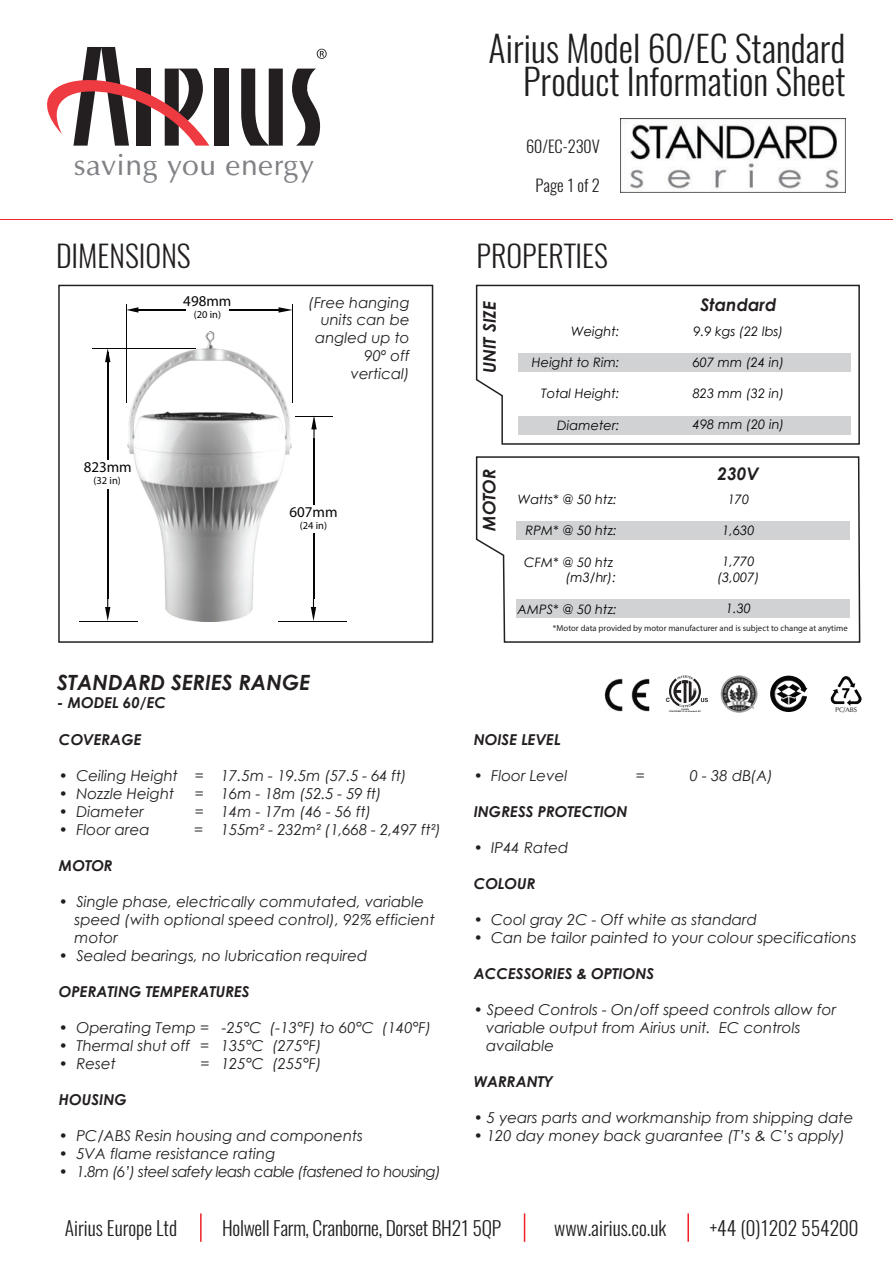
<style>
.page{position:relative;width:893px;height:1263px;background:#fff}
.page>*{position:absolute;margin:0;border:0;box-sizing:border-box;transform-origin:0 0}
.t1{font:300 36px/33px "Oswald";color:#211e1e;text-align:right}
.t2{font:300 30px "Oswald";color:#231f20}
.t3{font:29.7px "Optima";letter-spacing:.02em;color:#808285}
.t4{font:italic 700 21px "Century Gothic";color:#231f20}
.t5{font:300 19.5px "Oswald";color:#211e1e}
.t6{font:italic 700 17.4px "Century Gothic";color:#231f20}
.t7{font:300 16.5px "Oswald";color:#231f20}
.t8{font:italic 15px/18px "Century Gothic";color:#231f20}
.t9{font:italic 700 15px "Century Gothic";color:#231f20}
.t10{font:15px "Myriad Pro";color:#050504}
.t11{font:italic 14.85px/17.9px "Century Gothic";color:#231f20;text-align:right}
.t12{font:italic 13.05px/15.6px "Century Gothic";color:#050504;text-align:right}
.t13{font:10.5px "Myriad Pro";color:#050504}
.t14{font:8.7px "Myriad Pro";color:#231f20}
.t15{font:6.6px "Optima";color:#231f20}
.t16{font:700 5.85px "Arial";color:#231f20}
.t17{font:700 2.1px/2.4px "Arial";color:#231f20;text-align:center}
</style>
<div class="page">
<svg style="left:475px;top:284px;width:385px;height:161px"></svg>
<svg style="left:475px;top:456px;width:386px;height:187px"></svg>
<hr style="left:313px;top:533px;width:1px;height:65px;background:#050504">
<hr style="left:313px;top:438px;width:2px;height:66px;background:#050504">
<svg style="left:311px;top:415px;width:6px;height:23px"></svg>
<svg style="left:311px;top:598px;width:5px;height:23px"></svg>
<hr style="left:107px;top:489px;width:1px;height:109px;background:#050504">
<hr style="left:107px;top:352px;width:1px;height:108px;background:#050504">
<svg style="left:105px;top:349px;width:5px;height:22px"></svg>
<svg style="left:105px;top:598px;width:5px;height:23px"></svg>
<hr style="left:229px;top:309px;width:50px;height:1px;background:#050504">
<hr style="left:138px;top:309px;width:48px;height:1px;background:#050504">
<svg style="left:127px;top:307px;width:19px;height:6px"></svg>
<svg style="left:270px;top:307px;width:22px;height:6px"></svg>
<hr style="left:79px;top:621px;width:58px;height:1px;background:#050504">
<hr style="left:92px;top:348px;width:104px;height:1px;background:#050504">
<hr style="left:126px;top:304px;width:1px;height:99px;background:#050504">
<hr style="left:292px;top:304px;width:1px;height:99px;background:#050504">
<hr style="left:295px;top:416px;width:38px;height:1px;background:#050504">
<hr style="left:278px;top:621px;width:69px;height:1px;background:#050504">
<img style="left:127px;top:332px;width:164px;height:289px">
<div style="left:58px;top:285px;width:375px;height:358px;border:1px solid #231f20"></div>
<div style="left:214px;top:69px;width:14px;height:77px;background:#231f20"></div>
<svg style="left:241px;top:69px;width:42px;height:77px"></svg>
<svg style="left:292px;top:69px;width:29px;height:77px"></svg>
<svg style="left:47px;top:47px;width:162px;height:99px"></svg>
<svg style="left:317px;top:49px;width:10px;height:10px"></svg>
<hr style="left:1px;top:219px;width:892px;height:1px;background:#eb262b">
<img style="left:621px;top:118px;width:224px;height:75px">
<hr style="left:200px;top:1213px;width:2px;height:29px;background:#ec2026">
<svg style="left:524px;top:1213px;width:1px;height:29px"></svg>
<hr style="left:687px;top:1213px;width:2px;height:29px;background:#ec2026">
<img style="left:604px;top:678px;width:46px;height:34px">
<img style="left:720px;top:676px;width:37px;height:36px">
<svg style="left:669px;top:675px;width:39px;height:32px"></svg>
<img style="left:830px;top:676px;width:32px;height:30px">
<img style="left:770px;top:676px;width:38px;height:36px">
<h3 class="t3" style="left:74px;top:147px;width:242px">saving you energy</h3>
<h2 class="t2" style="left:56px;top:243px;width:136px">DIMENSIONS</h2>
<p class="t10" style="left:183px;top:295px;width:50px">498mm</p>
<p class="t10" style="left:84px;top:461px;width:50px">823mm</p>
<p class="t13" style="left:94px;top:476px;width:29px">(32 in)</p>
<p class="t13" style="left:194px;top:310px;width:29px">(20 in)</p>
<p class="t11" style="left:309px;top:295px;width:103px">(Free hanging units can be angled up to<br>90º off vertical)</p>
<p class="t10" style="left:289px;top:506px;width:50px">607mm</p>
<p class="t13" style="left:300px;top:521px;width:29px">(24 in)</p>
<h3 class="t4" style="left:57px;top:674px;width:255px">STANDARD SERIES RANGE</h3>
<p class="t9" style="left:57px;top:696px;width:110px">- MODEL 60/EC</p>
<p class="t9" style="left:59px;top:734px;width:84px">COVERAGE</p>
<p class="t8" style="left:59px;top:768px;width:349px">ï Ceiling Height = 17.5m - 19.5m (57.5 - 64 ft) ï Nozzle Height</p>
<p class="t8" style="left:195px;top:786px;width:188px">= 16m - 18m (52.5 - 59 ft)</p>
<p class="t8" style="left:59px;top:804px;width:86px">ï Diameter</p>
<p class="t8" style="left:195px;top:804px;width:178px">= 14m - 17m (46 - 56 ft)</p>
<p class="t8" style="left:59px;top:822px;width:92px">ï Floor area</p>
<p class="t8" style="left:194px;top:822px;width:248px">= 155m² - 232m² (1,668 - 2,497 ft²)</p>
<p class="t9" style="left:59px;top:860px;width:55px">MOTOR</p>
<p class="t8" style="left:59px;top:894px;width:367px">ï Single phase, electrically commutated, variable</p>
<p class="t8" style="left:75px;top:912px;width:362px">speed (with optional speed control), 92% efficient</p>
<p class="t8" style="left:75px;top:930px;width:45px">motor</p>
<p class="t8" style="left:59px;top:948px;width:310px">ï Sealed bearings, no lubrication required</p>
<p class="t9" style="left:59px;top:986px;width:192px">OPERATING TEMPERATURES</p>
<p class="t8" style="left:59px;top:1020px;width:374px">ï Operating Temp = -25°C (-13°F) to 60°C (140°F) ï Thermal shut off = 135°C (275°F)<br>ï Reset</p>
<p class="t8" style="left:200px;top:1056px;width:123px">= 125°C (255°F)</p>
<p class="t9" style="left:59px;top:1094px;width:70px">HOUSING</p>
<p class="t8" style="left:59px;top:1128px;width:384px">ï PC/ABS Resin housing and components<br>ï 5VA flame resistance rating<br>ï 1.8m (6’) steel safety leash cable (fastened to housing)</p>
<h1 class="t1" style="left:489px;top:35px;width:358px">Airius Model 60/EC Standard<br>Product Information Sheet</h1>
<p class="t7" style="left:526px;top:139px;width:75px">60/EC-230V</p>
<p class="t7" style="left:535px;top:179px;width:66px">Page 1 of 2</p>
<h2 class="t2" style="left:477px;top:243px;width:133px">PROPERTIES</h2>
<p class="t6" style="left:483px;top:373px;width:74px;rotate:-90deg">UNIT SIZE</p>
<p class="t6" style="left:483px;top:531px;width:64px;rotate:-90deg">MOTOR</p>
<p class="t12" style="left:571px;top:324px;width:50px">Weight:</p>
<p class="t12" style="left:532px;top:356px;width:89px">Height to Rim:</p>
<p class="t12" style="left:541px;top:387px;width:80px">Total Height:</p>
<p class="t12" style="left:557px;top:418px;width:64px">Diameter:</p>
<p class="t12" style="left:518px;top:493px;width:100px">Watts* @ 50 htz:</p>
<p class="t12" style="left:526px;top:524px;width:93px">RPM* @ 50 htz:</p>
<p class="t12" style="left:524px;top:555px;width:93px">CFM* @ 50 htz (m3/hr):</p>
<p class="t12" style="left:517px;top:602px;width:101px">AMPS* @ 50 htz:</p>
<p class="t6" style="left:700px;top:298px;width:78px">Standard</p>
<p class="t12" style="left:694px;top:324px;width:91px">9.9 kgs (22 lbs)</p>
<p class="t12" style="left:693px;top:355px;width:93px">607 mm (24 in)</p>
<p class="t12" style="left:693px;top:387px;width:93px">823 mm (32 in)</p>
<p class="t12" style="left:693px;top:418px;width:93px">498 mm (20 in)</p>
<p class="t6" style="left:717px;top:467px;width:43px">230V</p>
<p class="t12" style="left:728px;top:493px;width:23px">170</p>
<p class="t12" style="left:722px;top:524px;width:34px">1,630</p>
<p class="t12" style="left:717px;top:555px;width:44px;text-align:center">1,770 (3,007)</p>
<p class="t12" style="left:726px;top:602px;width:27px">1.30</p>
<p class="t14" style="left:553px;top:625px;width:296px">*Motor data provided by motor manufacturer and is subject to change at anytime</p>
<p class="t16" style="left:666px;top:697px;width:6px">C</p>
<p class="t17" style="left:669px;top:708px;width:34px">3164849<br>CONFORMS TO UL Standard 507</p>
<p class="t15" style="left:835px;top:707px;width:23px">PC/ABS</p>
<p class="t9" style="left:474px;top:734px;width:88px">NOISE LEVEL</p>
<p class="t8" style="left:474px;top:768px;width:95px">ï Floor Level</p>
<p class="t8" style="left:636px;top:768px;width:11px">=</p>
<p class="t8" style="left:690px;top:768px;width:85px">0 - 38 dB(A)</p>
<p class="t9" style="left:474px;top:806px;width:155px">INGRESS PROTECTION</p>
<p class="t8" style="left:474px;top:840px;width:96px">ï IP44 Rated</p>
<p class="t9" style="left:474px;top:878px;width:63px">COLOUR</p>
<p class="t8" style="left:474px;top:912px;width:384px">ï Cool gray 2C - Off white as standard<br>ï Can be tailor painted to your colour specifications</p>
<p class="t9" style="left:474px;top:968px;width:182px">ACCESSORIES &amp; OPTIONS</p>
<p class="t8" style="left:486px;top:1002px;width:352px;text-indent:-12px">ï Speed Controls - On/off speed controls allow for variable output from Airius unit. EC controls available</p>
<p class="t9" style="left:474px;top:1076px;width:81px">WARRANTY</p>
<p class="t8" style="left:474px;top:1110px;width:381px">ï 5 years parts and workmanship from shipping date ï 120 day money back guarantee (T’s &amp; C’s apply)</p>
<h3 class="t5" style="left:65px;top:1220px;width:114px">Airius Europe Ltd</h3>
<h3 class="t5" style="left:554px;top:1220px;width:114px">www.airius.co.uk</h3>
<h3 class="t5" style="left:710px;top:1220px;width:150px">+44 (0)1202 554200</h3>
<h3 class="t5" style="left:222px;top:1220px;width:281px">Holwell Farm, Cranborne, Dorset BH21 5QP</h3>
</div>
